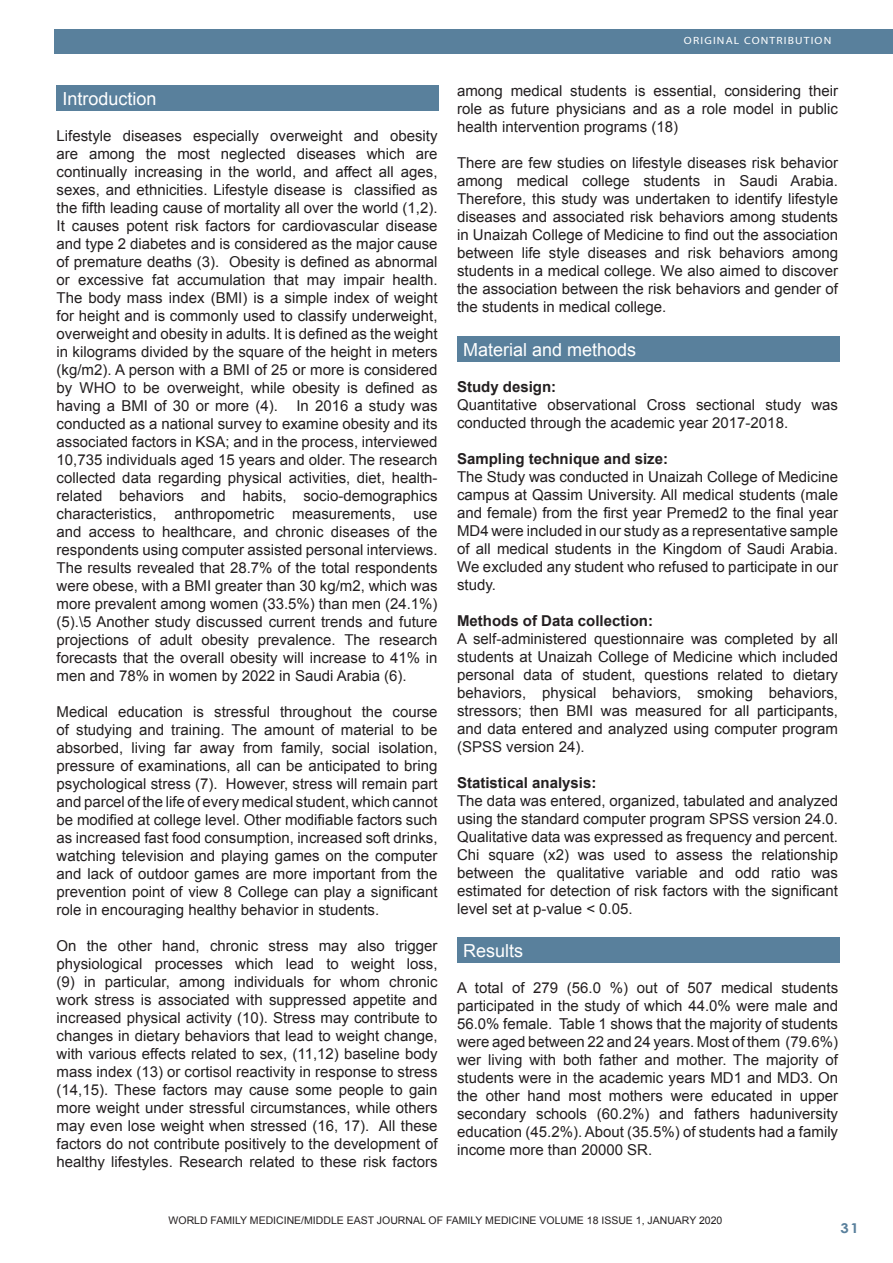
<style>
.page{position:relative;width:893px;height:1263px;background:#fff}
.page>*{position:absolute;margin:0;border:0;box-sizing:border-box;transform-origin:0 0}
.Footnote_Text{font:18px "Arial";color:#fff}
.Footnote_Text-2{font:15px/18px "Arial";color:#231f20;text-align:justify}
.Footnote_Text-3{font:700 15px "Arial";color:#231f20}
.t1{font:700 13.5px "Century Gothic";color:#59809c;scale:1.1 1}
.Footnote_Text-4{font:10.5px "Arial";color:#231f20}
.t2{font:10.5px "Myriad";letter-spacing:.1em;color:#fff;scale:1.1 1}
</style>
<div class="page">
<div style="left:54px;top:30px;width:839px;height:24px;background:#59809c"></div>
<div style="left:57px;top:86px;width:382px;height:25px;background:#59809c"></div>
<div style="left:457px;top:336px;width:383px;height:26px;background:#59809c"></div>
<div style="left:457px;top:938px;width:383px;height:25px;background:#59809c"></div>
<p class="Footnote_Text" style="left:63px;top:86px;width:96px">Introduction</p>
<p class="Footnote_Text-2" style="left:57px;top:126px;width:383px">Lifestyle diseases especially overweight and obesity are among the most neglected diseases which are continually increasing in the world, and affect all ages, sexes, and ethnicities. Lifestyle disease is classified as the fifth leading cause of mortality all over the world (1,2).<br>It causes potent risk factors for cardiovascular disease and type 2 diabetes and is considered as the major cause of premature deaths (3). Obesity is defined as abnormal or excessive fat accumulation that may impair health.<br>The body mass index (BMI) is a simple index of weight for height and is commonly used to classify underweight, overweight and obesity in adults. It is defined as the weight in kilograms divided by the square of the height in meters (kg/m2). A person with a BMI of 25 or more is considered by WHO to be overweight, while obesity is defined as having a BMI of 30 or more (4). In 2016 a study was conducted as a national survey to examine obesity and its associated factors in KSA; and in the process, interviewed 10,735 individuals aged 15 years and older. The research collected data regarding physical activities, diet, health&shy;related behaviors and habits, socio-demographics characteristics, anthropometric measurements, use and access to healthcare, and chronic diseases of the respondents using computer assisted personal interviews.<br>The results revealed that 28.7% of the total respondents were obese, with a BMI greater than 30 kg/m2, which was more prevalent among women (33.5%) than men (24.1%) (5).\5 Another study discussed current trends and future projections of adult obesity prevalence. The research forecasts that the overall obesity will increase to 41% in men and 78% in women by 2022 in Saudi Arabia (6).</p>
<p class="Footnote_Text-2" style="left:57px;top:702px;width:383px">Medical education is stressful throughout the course of studying and training. The amount of material to be absorbed, living far away from family, social isolation, pressure of examinations, all can be anticipated to bring psychological stress (7). However, stress will remain part and parcel of the life of every medical student, which cannot be modified at college level. Other modifiable factors such as increased fast food consumption, increased soft drinks, watching television and playing games on the computer and lack of outdoor games are more important from the prevention point of view 8 College can play a significant role in encouraging healthy behavior in students.</p>
<p class="Footnote_Text-2" style="left:57px;top:936px;width:383px">On the other hand, chronic stress may also trigger physiological processes which lead to weight loss, (9) in particular, among individuals for whom chronic work stress is associated with suppressed appetite and increased physical activity (10). Stress may contribute to changes in dietary behaviors that lead to weight change, with various effects related to sex, (11,12) baseline body mass index (13) or cortisol reactivity in response to stress (14,15). These factors may cause some people to gain more weight under stressful circumstances, while others may even lose weight when stressed (16, 17). All these factors do not contribute positively to the development of healthy lifestyles. Research related to these risk factors</p>
<p class="t2" style="left:684px;top:35px;width:135px">ORIGINAL CONTRIBUTION</p>
<p class="Footnote_Text-2" style="left:457px;top:82px;width:382px">among medical students is essential, considering their role as future physicians and as a role model in public health intervention programs (18)</p>
<p class="Footnote_Text-2" style="left:457px;top:154px;width:383px">There are few studies on lifestyle diseases risk behavior among medical college students in Saudi Arabia.<br>Therefore, this study was undertaken to identify lifestyle diseases and associated risk behaviors among students in Unaizah College of Medicine to find out the association between life style diseases and risk behaviors among students in a medical college. We also aimed to discover the association between the risk behaviors and gender of the students in medical college.</p>
<p class="Footnote_Text" style="left:463px;top:337px;width:175px">Material and methods</p>
<p class="Footnote_Text-3" style="left:457px;top:376px;width:101px">Study design:</p>
<p class="Footnote_Text-2" style="left:457px;top:395px;width:382px">Quantitative observational Cross sectional study was conducted through the academic year 2017-2018.</p>
<p class="Footnote_Text-3" style="left:457px;top:448px;width:212px">Sampling technique and size:</p>
<p class="Footnote_Text-2" style="left:457px;top:467px;width:382px">The Study was conducted in Unaizah College of Medicine campus at Qassim University. All medical students (male and female) from the first year Premed2 to the final year MD4 were included in our study as a representative sample of all medical students in the Kingdom of Saudi Arabia.<br>We excluded any student who refused to participate in our study.</p>
<p class="Footnote_Text-3" style="left:457px;top:610px;width:197px">Methods of Data collection:</p>
<p class="Footnote_Text-2" style="left:457px;top:629px;width:383px">A self-administered questionnaire was completed by all students at Unaizah College of Medicine which included personal data of student, questions related to dietary behaviors, physical behaviors, smoking behaviors, stressors; then BMI was measured for all participants, and data entered and analyzed using computer program (SPSS version 24).</p>
<p class="Footnote_Text-3" style="left:457px;top:772px;width:141px">Statistical analysis:</p>
<p class="Footnote_Text-2" style="left:457px;top:791px;width:382px">The data was entered, organized, tabulated and analyzed using the standard computer program SPSS version 24.0.<br>Qualitative data was expressed as frequency and percent.<br>Chi square (x2) was used to assess the relationship between the qualitative variable and odd ratio was estimated for detection of risk factors with the significant level set at p-value &lt; 0.05.</p>
<p class="Footnote_Text" style="left:463px;top:939px;width:62px">Results</p>
<p class="Footnote_Text-2" style="left:457px;top:979px;width:383px">A total of 279 (56.0 %) out of 507 medical students participated in the study of which 44.0% were male and 56.0% female. Table 1 shows that the majority of students were aged between 22 and 24 years. Most of them (79.6%) wer living with both father and mother. The majority of students were in the academic years MD1 and MD3. On the other hand most mothers were educated in upper secondary schools (60.2%) and fathers haduniversity education (45.2%). About (35.5%) of students had a family income more than 20000 SR.</p>
<p class="Footnote_Text-4" style="left:169px;top:1214px;width:555px">WORLD FAMILY MEDICINE/MIDDLE EAST JOURNAL OF FAMILY MEDICINE VOLUME 18 ISSUE 1, JANUARY 2020</p>
<p class="t1" style="left:840px;top:1218px;width:18px">31</p>
</div>
